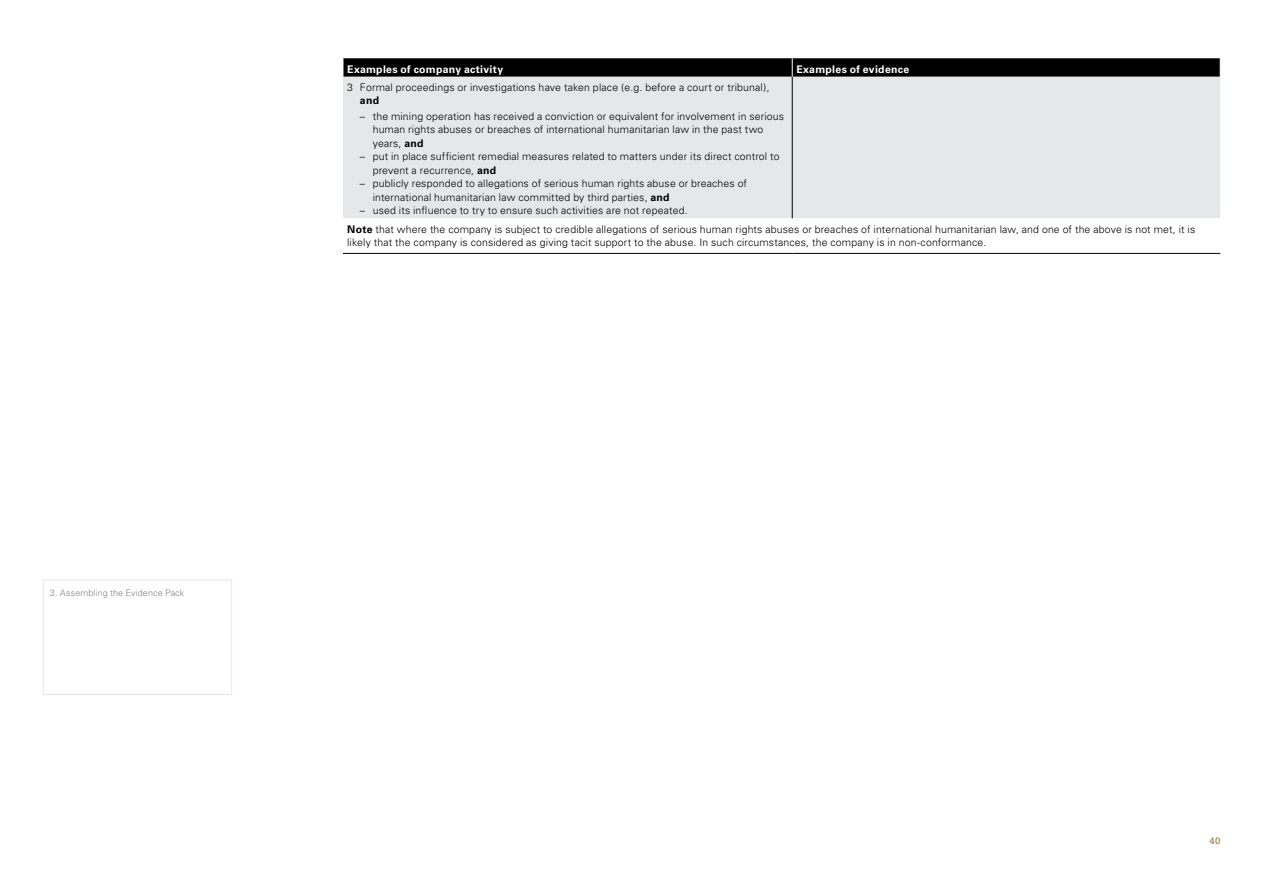
<style>
.page{position:relative;width:1263px;height:893px;background:#fff}
.page>*{position:absolute;margin:0;border:0;box-sizing:border-box;transform-origin:0 0}
.Table_text_-_Left{font:300 10.5px/13.5px "Univers";letter-spacing:.015em;color:#000}
.Table_Top_-_Left{font:700 10.5px "Univers";letter-spacing:.025em;color:#fff}
.t1{font:700 9.75px "Lexia";color:#a39161}
.t2{font:300 9px "Univers";letter-spacing:.01em;color:#808285}
.s1{font-weight:700}
</style>
<div class="page">
<div style="left:343px;top:77px;width:877px;height:141px;background:#e6e7e8"></div>
<hr style="left:792px;top:77px;width:1px;height:141px;background:#000">
<svg style="left:343px;top:58px;width:878px;height:19px;background:#090909"></svg>
<hr style="left:343px;top:253px;width:449px;height:1px;background:#000">
<hr style="left:792px;top:253px;width:428px;height:1px;background:#000">
<div style="left:43px;top:580px;width:189px;height:115px;border:1px solid #e6e7e8"></div>
<p class="t2" style="left:50px;top:587px;width:136px">3. Assembling the Evidence Pack</p>
<p class="Table_Top_-_Left" style="left:347px;top:63px;width:157px">Examples of company activity</p>
<p class="Table_Top_-_Left" style="left:796px;top:63px;width:114px">Examples of evidence</p>
<p class="Table_text_-_Left" style="left:360px;top:80px;width:411px;text-indent:-13px">3 Formal proceedings or investigations have taken place (e.g. before a court or tribunal), <span class="s1">and</span></p>
<p class="Table_text_-_Left" style="left:373px;top:109px;width:413px;text-indent:-13px">– the mining operation has received a conviction or equivalent for involvement in serious human rights abuses or breaches of international humanitarian law in the past two years, <span class="s1">and</span></p>
<p class="Table_text_-_Left" style="left:373px;top:150px;width:408px;text-indent:-13px">– put in place sufficient remedial measures related to matters under its direct control to prevent a recurrence, <span class="s1">and</span></p>
<p class="Table_text_-_Left" style="left:373px;top:177px;width:376px;text-indent:-13px">– publicly responded to allegations of serious human rights abuse or breaches of international humanitarian law committed by third parties, <span class="s1">and</span></p>
<p class="Table_text_-_Left" style="left:360px;top:204px;width:329px">– used its influence to try to ensure such activities are not repeated.</p>
<p class="Table_text_-_Left" style="left:347px;top:222px;width:849px"><span class="s1">Note</span> that where the company is subject to credible allegations of serious human rights abuses or breaches of international humanitarian law, and one of the above is not met, it is likely that the company is considered as giving tacit support to the abuse. In such circumstances, the company is in non-conformance.</p>
<p class="t1" style="left:1209px;top:834px;width:13px">40</p>
</div>
